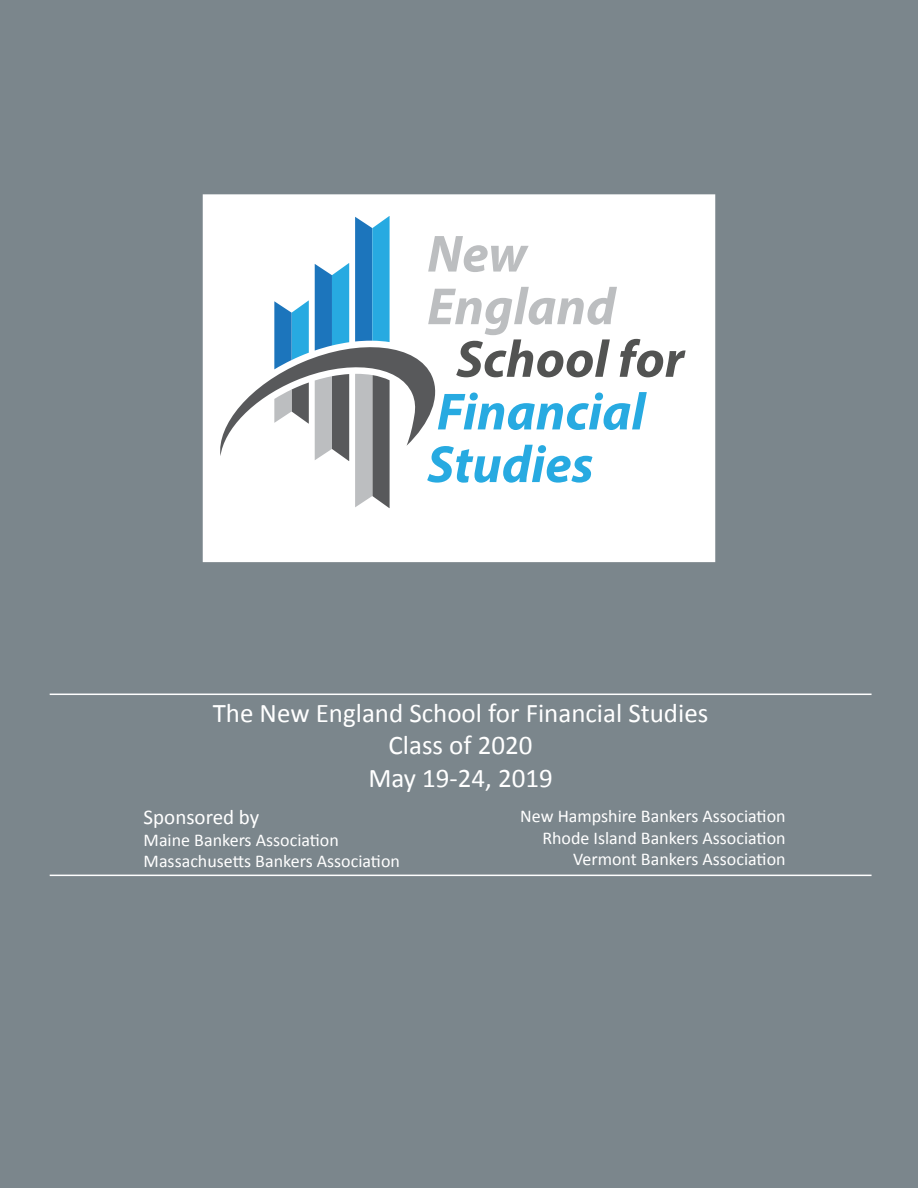
<style>
.page{position:relative;width:918px;height:1188px;background:#7b868c}
.page>*{position:absolute;margin:0;border:0;box-sizing:border-box;transform-origin:0 0}
.t1{font:italic 700 52.65px/52.7px "Myriad Pro";color:#27aae1}
.t2{font:italic 700 52.65px/52.7px "Myriad Pro";color:#bcbec0}
.t3{font:italic 700 52.65px "Myriad Pro";color:#525352}
.t4{font:27px/32.4px "Calibri";color:#fff;text-align:center}
.t5{font:21px "Calibri";color:#fff}
.t6{font:18px/21.6px "Calibri";color:#fff;text-align:right}
</style>
<div class="page">
<hr style="left:50px;top:694px;width:822px;height:1px;background:#fff">
<hr style="left:50px;top:875px;width:822px;height:1px;background:#fff">
<div style="left:206px;top:197px;width:506px;height:362px;background:#fff"></div>
<svg style="left:220px;top:216px;width:216px;height:292px"></svg>
<div style="left:203px;top:194px;width:512px;height:368px;border:6px solid #fff"></div>
<h1 class="t2" style="left:427px;top:226px;width:190px">New<br>England</h1>
<h1 class="t3" style="left:456px;top:325px;width:230px">School for</h1>
<h1 class="t1" style="left:427px;top:384px;width:220px">Financial<br>Studies</h1>
<h2 class="t4" style="left:213px;top:697px;width:497px">The New England School for Financial Studies<br>Class of 2020<br>May 19-24, 2019</h2>
<p class="t6" style="left:520px;top:805px;width:267px">New Hampshire Bankers Association<br>Rhode Island Bankers Association<br>Vermont Bankers Association</p>
<p class="t5" style="left:144px;top:804px;width:117px">Sponsored by</p>
<p class="t6" style="left:144px;top:829px;width:258px;text-align:left">Maine Bankers Association<br>Massachusetts Bankers Association</p>
</div>
